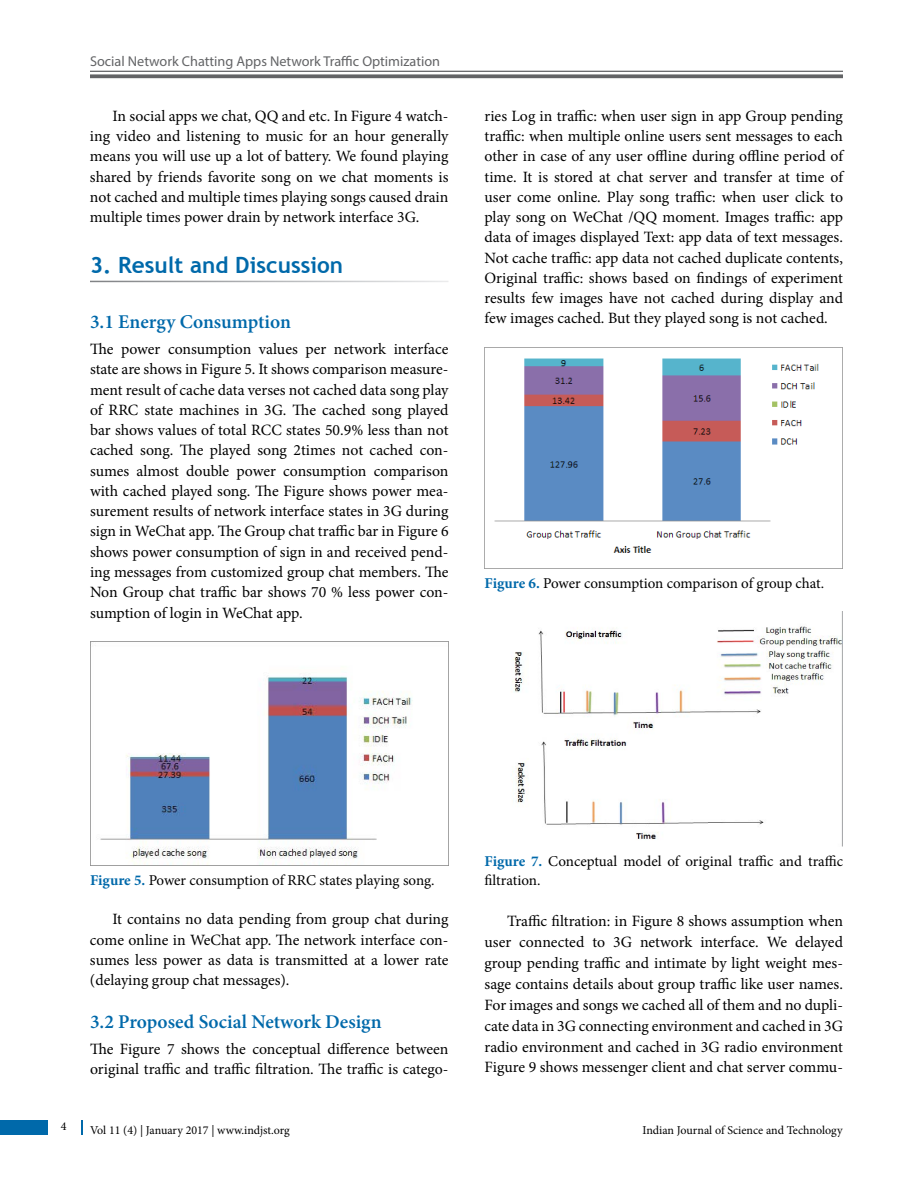
<style>
.page{position:relative;width:918px;height:1188px;background:#fff}
.page>*{position:absolute;margin:0;border:0;box-sizing:border-box;transform-origin:0 0}
.t1{font:700 22.5px "Trebuchet MS";color:#0069aa}
.t2{font:600 19.5px "Minion Pro";color:#0069aa}
.t3{font:15.75px/20.2px "Minion Pro";color:#000;text-align:justify}
.t4{font:15px/19.5px "Minion Pro";letter-spacing:-.005em;color:#000}
.t5{font:14.25px "Myriad Pro";color:#636466}
.t6{font:12px "Minion Pro";color:#000}
.s1{font-weight:700;color:#0069aa}
</style>
<div class="page">
<div style="left:0;top:1120px;width:47px;height:15px;background:#0069aa"></div>
<svg style="left:81px;top:1120px;width:1px;height:15px"></svg>
<hr style="left:90px;top:71px;width:753px;height:1px;background:#636466">
<svg style="left:90px;top:74px;width:753px;height:4px;background:#737476"></svg>
<img style="left:90px;top:641px;width:358px;height:224px">
<img style="left:484px;top:347px;width:359px;height:222px">
<img style="left:512px;top:612px;width:331px;height:234px">
<p class="t5" style="left:90px;top:53px;width:352px">Social Network Chatting Apps Network Traffic Optimization</p>
<p class="t3" style="left:90px;top:106px;width:360px;text-indent:23px">In social apps we chat, QQ and etc. In Figure 4 watch&shy;ing video and listening to music for an hour generally means you will use up a lot of battery. We found playing shared by friends favorite song on we chat moments is not cached and multiple times playing songs caused drain multiple times power drain by network interface 3G.</p>
<h1 class="t1" style="left:90px;top:251px;width:255px">3. Result and Discussion</h1>
<p class="t2" style="left:90px;top:308px;width:202px">3.1 Energy Consumption</p>
<p class="t3" style="left:90px;top:339px;width:360px">The power consumption values per network interface state are shows in Figure 5. It shows comparison measure&shy;ment result of cache data verses not cached data song play of RRC state machines in 3G. The cached song played bar shows values of total RCC states 50.9% less than not cached song. The played song 2times not cached con&shy;sumes almost double power consumption comparison with cached played song. The Figure shows power mea&shy;surement results of network interface states in 3G during sign in WeChat app. The Group chat traffic bar in Figure 6 shows power consumption of sign in and received pend&shy;ing messages from customized group chat members. The Non Group chat traffic bar shows 70 % less power con&shy;sumption of login in WeChat app.</p>
<p class="t3" style="left:485px;top:106px;width:360px">ries Log in traffic: when user sign in app Group pending traffic: when multiple online users sent messages to each other in case of any user offline during offline period of time. It is stored at chat server and transfer at time of user come online. Play song traffic: when user click to play song on WeChat /QQ moment. Images traffic: app data of images displayed Text: app data of text messages.<br>Not cache traffic: app data not cached duplicate contents, Original traffic: shows based on findings of experiment results few images have not cached during display and few images cached. But they played song is not cached.</p>
<p class="t4" style="left:484px;top:574px;width:341px"><span class="s1">Figure 6.</span> Power consumption comparison of group chat.</p>
<p class="t6" style="left:61px;top:1118px;width:7px">4</p>
<p class="t4" style="left:90px;top:870px;width:346px"><span class="s1">Figure 5.</span> Power consumption of RRC states playing song.</p>
<p class="t3" style="left:90px;top:909px;width:360px;text-indent:23px">It contains no data pending from group chat during come online in WeChat app. The network interface con&shy;sumes less power as data is transmitted at a lower rate (delaying group chat messages).</p>
<p class="t2" style="left:90px;top:1008px;width:293px">3.2 Proposed Social Network Design</p>
<p class="t3" style="left:90px;top:1039px;width:360px">The Figure 7 shows the conceptual difference between original traffic and traffic filtration. The traffic is catego-</p>
<p class="t4" style="left:484px;top:851px;width:360px"><span class="s1">Figure 7.</span> Conceptual model of original traffic and traffic filtration.</p>
<p class="t3" style="left:484px;top:911px;width:360px;line-height:20.9px;text-indent:23px">Traffic filtration: in Figure 8 shows assumption when user connected to 3G network interface. We delayed group pending traffic and intimate by light weight mes&shy;sage contains details about group traffic like user names.<br>For images and songs we cached all of them and no dupli&shy;cate data in 3G connecting environment and cached in 3G radio environment and cached in 3G radio environment Figure 9 shows messenger client and chat server commu-</p>
<p class="t6" style="left:90px;top:1123px;width:201px">Vol 11 (4) | January 2017 | www.indjst.org</p>
<p class="t6" style="left:642px;top:1123px;width:202px">Indian Journal of Science and Technology</p>
</div>
